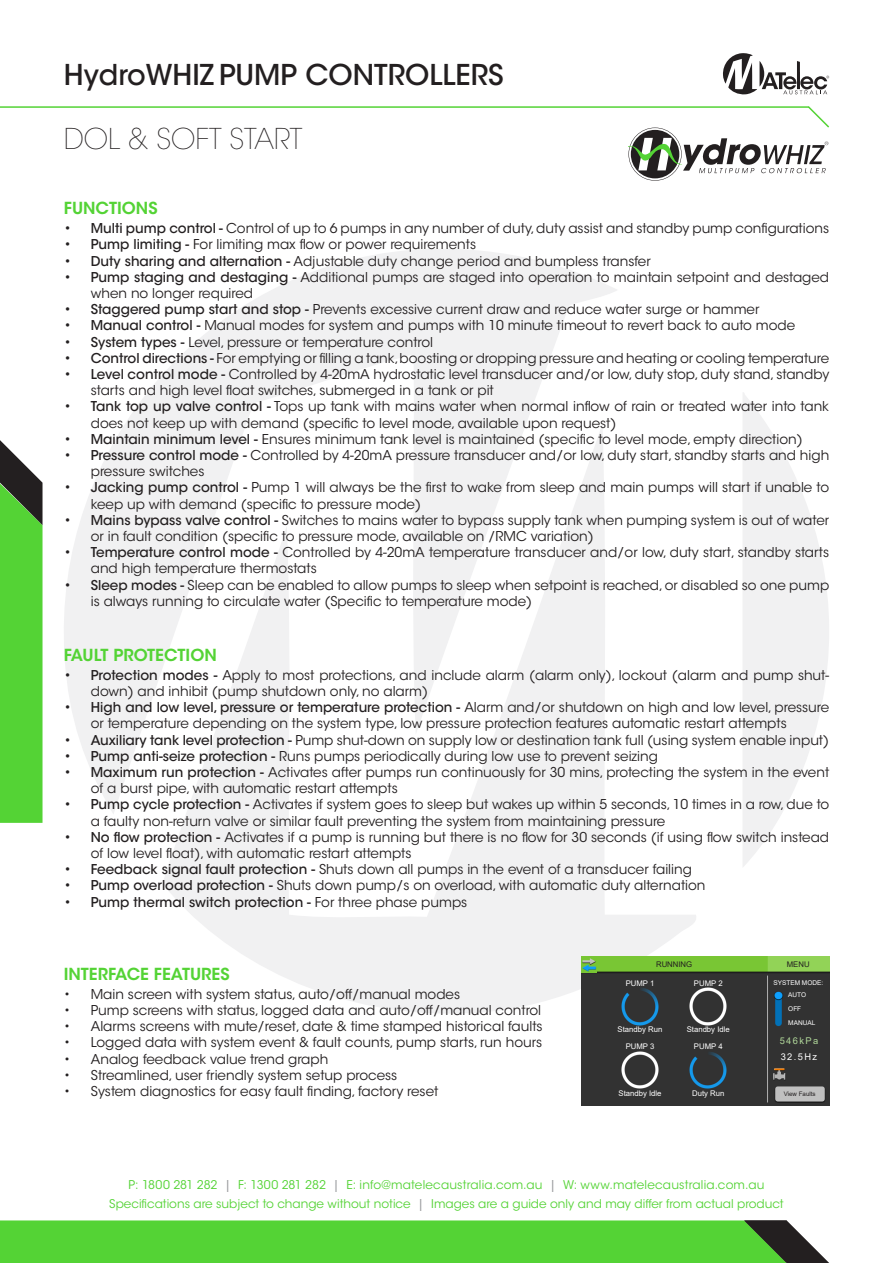
<style>
.page{position:relative;width:893px;height:1263px;background:#fff}
.page>*{position:absolute;margin:0;border:0;box-sizing:border-box;transform-origin:0 0}
.t1{font:500 28.5px "ITC Avant Garde Std";color:#231f20}
.t2{font:200 28.5px "ITC Avant Garde Std";color:#231f20}
.t3{font:600 16.5px "ITC Avant Garde Std";color:#54d335}
.t4{font:13.5px/16.2px "ITC Avant Garde Std";color:#231f20}
.t5{font:500 13.5px "ITC Avant Garde Std";color:#231f20}
.t6{font:12px/19.2px "ITC Avant Garde Std";color:#54d335;text-align:center}
.t7{font:9.3px "Arial";letter-spacing:.15em;color:#b1d89a}
.t8{font:9.3px "Arial";color:#fff}
.t9{font:7.8px "Arial";color:#fff}
.t10{font:7.8px "Arial";color:#231f20}
.t11{font:6.45px/12.5px "Arial";color:#fff;text-align:center}
.t12{font:6.15px "Arial";color:#231f20}
.s1{font-weight:500}
.s2{font-weight:400}
.s3{color:#939598}
</style>
<div class="page">
<svg style="left:0;top:1220px;width:829px;height:43px;background:#57cb3b"></svg>
<svg style="left:0;top:440px;width:43px;height:383px;background:#5ac240"></svg>
<svg style="left:743px;top:392px;width:86px;height:475px"></svg>
<svg style="left:163px;top:814px;width:536px;height:199px;fill:#f1f1f2"></svg>
<svg style="left:64px;top:249px;width:553px;height:565px"></svg>
<svg style="left:723px;top:53px;width:106px;height:41px"></svg>
<hr style="left:0;top:106px;width:809px;height:2px;background:#54d335">
<svg style="left:628px;top:106px;width:201px;height:75px"></svg>
<img style="left:581px;top:957px;width:248px;height:149px">
<img style="left:621px;top:988px;width:38px;height:37px">
<img style="left:581px;top:957px;width:16px;height:15px">
<img style="left:690px;top:1051px;width:37px;height:37px">
<img style="left:773px;top:991px;width:10px;height:37px">
<img style="left:773px;top:1067px;width:16px;height:15px">
<img style="left:773px;top:1085px;width:53px;height:17px">
<img style="left:690px;top:988px;width:37px;height:37px">
<img style="left:621px;top:1051px;width:38px;height:37px">
<h1 class="t1" style="left:64px;top:57px;width:441px">HydroWHIZ PUMP CONTROLLERS</h1>
<h1 class="t2" style="left:64px;top:122px;width:240px">DOL &amp; SOFT START</h1>
<p class="t3" style="left:64px;top:198px;width:95px">FUNCTIONS</p>
<p class="t4" style="left:64px;top:220px;width:767px"><span class="s1">• Multi pump control -</span> Control of up to 6 pumps in any number of duty, duty assist and standby pump configurations</p>
<p class="t4" style="left:64px;top:237px;width:414px"><span class="s1">• Pump limiting -</span> For limiting max flow or power requirements</p>
<p class="t4" style="left:64px;top:253px;width:588px"><span class="s1">• Duty sharing and alternation -</span> Adjustable duty change period and bumpless transfer</p>
<p class="t4" style="left:91px;top:269px;width:740px;text-indent:-27px"><span class="s1">• Pump staging and destaging -</span> Additional pumps are staged into operation to maintain setpoint and destaged when no longer required</p>
<p class="t4" style="left:64px;top:301px;width:697px"><span class="s1">• Staggered pump start and stop -</span> Prevents excessive current draw and reduce water surge or hammer</p>
<p class="t4" style="left:64px;top:318px;width:733px"><span class="s1">• Manual control -</span> Manual modes for system and pumps with 10 minute timeout to revert back to auto mode</p>
<p class="t4" style="left:64px;top:334px;width:371px"><span class="s1">• System types -</span> Level, pressure or temperature control</p>
<p class="t4" style="left:64px;top:350px;width:767px"><span class="s1">• Control directions -</span> For emptying or filling a tank, boosting or dropping pressure and heating or cooling temperature</p>
<p class="t4" style="left:91px;top:366px;width:740px;text-indent:-27px"><span class="s1">• Level control mode -</span> Controlled by 4-20mA hydrostatic level transducer and/or low, duty stop, duty stand, standby starts and high level float switches, submerged in a tank or pit</p>
<p class="t4" style="left:91px;top:399px;width:740px;text-indent:-27px"><span class="s1">• Tank top up valve control -</span> Tops up tank with mains water when normal inflow of rain or treated water into tank does not keep up with demand (specific to level mode, available upon request)</p>
<p class="t4" style="left:64px;top:431px;width:740px"><span class="s1">• Maintain minimum level -</span> Ensures minimum tank level is maintained (specific to level mode, empty direction)</p>
<p class="t4" style="left:91px;top:447px;width:740px;text-indent:-27px"><span class="s1">• Pressure control mode -</span> Controlled by 4-20mA pressure transducer and/or low, duty start, standby starts and high pressure switches</p>
<p class="t4" style="left:91px;top:480px;width:740px;text-indent:-27px"><span class="s1">• Jacking pump control -</span> Pump 1 will always be the first to wake from sleep and main pumps will start if unable to keep up with demand (specific to pressure mode)</p>
<p class="t4" style="left:91px;top:512px;width:740px;text-indent:-27px"><span class="s1">• Mains bypass valve control -</span> Switches to mains water to bypass supply tank when pumping system is out of water or in fault condition (specific to pressure mode, available on /RMC variation)</p>
<p class="t4" style="left:91px;top:544px;width:740px;text-indent:-27px"><span class="s1">• Temperature control mode -</span> Controlled by 4-20mA temperature transducer and/or low, duty start, standby starts and high temperature thermostats</p>
<p class="t4" style="left:91px;top:577px;width:740px;text-indent:-27px"><span class="s1">• Sleep modes -</span> Sleep can be enabled to allow pumps to sleep when setpoint is reached, or disabled so one pump is always running to circulate water (Specific to temperature mode)</p>
<p class="t3" style="left:64px;top:644px;width:155px">FAULT PROTECTION</p>
<p class="t4" style="left:91px;top:667px;width:740px;text-indent:-27px"><span class="s1">• Protection modes -</span> Apply to most protections, and include alarm (alarm only), lockout (alarm and pump shut&shy;down) and inhibit (pump shutdown only, no alarm)</p>
<p class="t4" style="left:91px;top:699px;width:740px;text-indent:-27px"><span class="s1">• High and low level, pressure or temperature protection -</span> Alarm and/or shutdown on high and low level, pressure or temperature depending on the system type, low pressure protection features automatic restart attempts</p>
<p class="t4" style="left:64px;top:732px;width:767px"><span class="s1">• Auxiliary tank level protection -</span> Pump shut-down on supply low or destination tank full (using system enable input)</p>
<p class="t4" style="left:64px;top:748px;width:596px"><span class="s1">• Pump anti-seize protection -</span> Runs pumps periodically during low use to prevent seizing</p>
<p class="t4" style="left:91px;top:764px;width:740px;text-indent:-27px"><span class="s1">• Maximum run protection -</span> Activates after pumps run continuously for 30 mins, protecting the system in the event of a burst pipe, with automatic restart attempts</p>
<p class="t4" style="left:91px;top:796px;width:740px;text-indent:-27px"><span class="s1">• Pump cycle protection -</span> Activates if system goes to sleep but wakes up within 5 seconds, 10 times in a row, due to a faulty non-return valve or similar fault preventing the system from maintaining pressure</p>
<p class="t4" style="left:91px;top:829px;width:740px;text-indent:-27px"><span class="s1">• No flow protection -</span> Activates if a pump is running but there is no flow for 30 seconds (if using flow switch instead of low level float), with automatic restart attempts</p>
<p class="t4" style="left:64px;top:861px;width:630px"><span class="s1">• Feedback signal fault protection -</span> Shuts down all pumps in the event of a transducer failing</p>
<p class="t4" style="left:64px;top:877px;width:643px"><span class="s1">• Pump overload protection -</span> Shuts down pump/s on overload, with automatic duty alternation</p>
<p class="t5" style="left:64px;top:893px;width:405px">• Pump thermal switch protection - <span class="s2">For three phase pumps</span></p>
<p class="t3" style="left:64px;top:963px;width:167px">INTERFACE FEATURES</p>
<p class="t4" style="left:64px;top:986px;width:398px">• Main screen with system status, auto/off/manual modes</p>
<p class="t4" style="left:64px;top:1002px;width:479px">• Pump screens with status, logged data and auto/off/manual control</p>
<p class="t4" style="left:64px;top:1018px;width:480px">• Alarms screens with mute/reset, date &amp; time stamped historical faults</p>
<p class="t4" style="left:64px;top:1034px;width:480px">• Logged data with system event &amp; fault counts, pump starts, run hours</p>
<p class="t4" style="left:64px;top:1051px;width:266px">• Analog feedback value trend graph</p>
<p class="t4" style="left:64px;top:1067px;width:335px">• Streamlined, user friendly system setup process</p>
<p class="t4" style="left:64px;top:1083px;width:376px">• System diagnostics for easy fault finding, factory reset</p>
<p class="t10" style="left:656px;top:959px;width:38px">RUNNING</p>
<p class="t10" style="left:787px;top:959px;width:24px">MENU</p>
<p class="t9" style="left:626px;top:977px;width:30px">PUMP 1</p>
<p class="t9" style="left:618px;top:1024px;width:46px">Standby Run</p>
<p class="t9" style="left:694px;top:977px;width:30px">PUMP 2</p>
<p class="t9" style="left:687px;top:1024px;width:45px">Standby Idle</p>
<p class="t9" style="left:626px;top:1041px;width:30px">PUMP 3</p>
<p class="t9" style="left:694px;top:1041px;width:30px">PUMP 4</p>
<p class="t9" style="left:618px;top:1088px;width:45px">Standby Idle</p>
<p class="t9" style="left:692px;top:1088px;width:34px">Duty Run</p>
<p class="t11" style="left:773px;top:976px;width:51px">SYSTEM MODE:<br>AUTO</p>
<p class="t11" style="left:788px;top:1002px;width:29px;line-height:13.6px;text-align:left">OFF<br>MANUAL</p>
<p class="t7" style="left:780px;top:1034px;width:40px">546kPa</p>
<p class="t8" style="left:781px;top:1050px;width:38px">32.5Hz</p>
<p class="t12" style="left:784px;top:1090px;width:33px">View Faults</p>
<p class="t6" style="left:109px;top:1175px;width:676px">P: 1800 281 282 <span class="s3">|</span> F: 1300 281 282 <span class="s3">|</span> E: info@matelecaustralia.com.au <span class="s3">|</span> W: www.matelecaustralia.com.au<br>Specifications are subject to change without notice <span class="s3">|</span> Images are a guide only and may differ from actual product</p>
</div>
